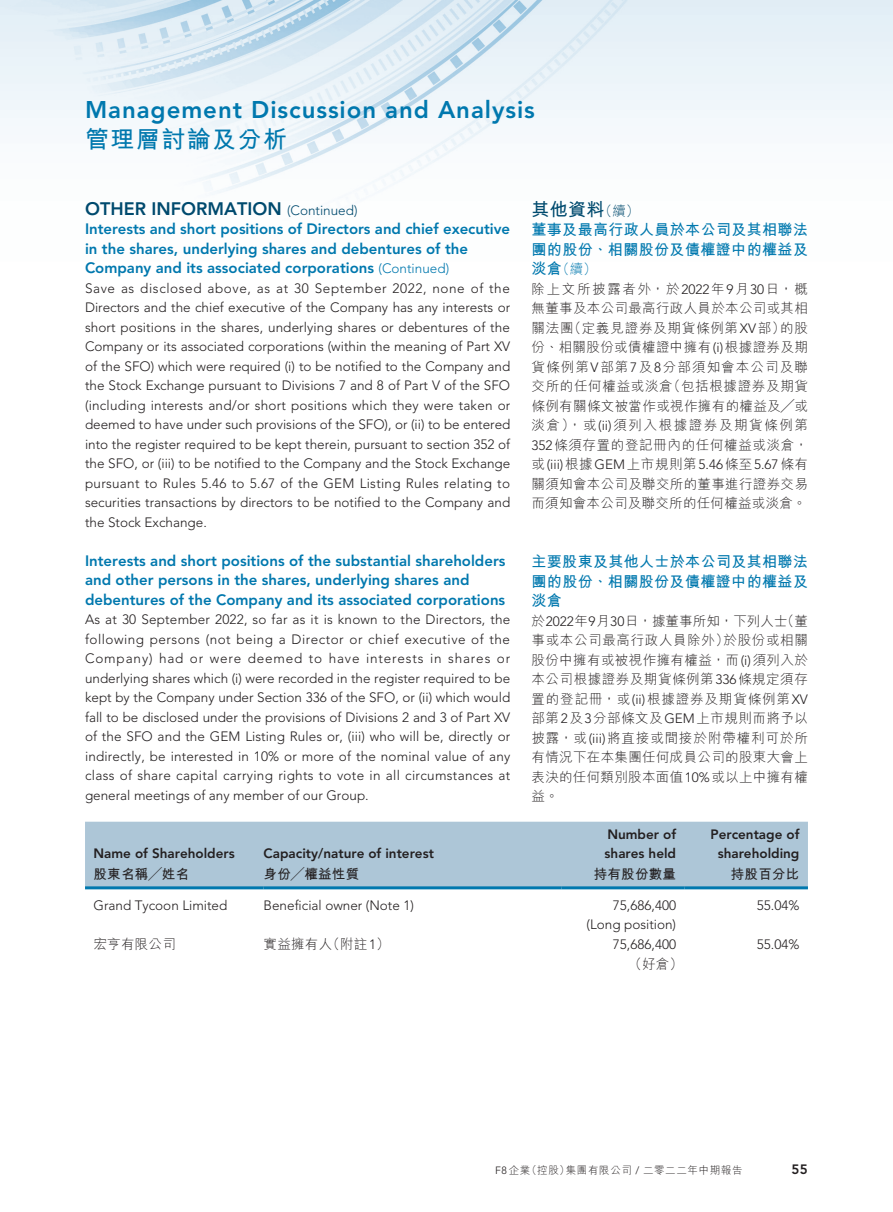
<style>
.page{position:relative;width:893px;height:1212px;background:#fff}
.page>*{position:absolute;margin:0;border:0;box-sizing:border-box;transform-origin:0 0}
.t1{font:800 24px "Avenir LT Std";letter-spacing:.04em;color:#0078ae}
.t2{font:700 24px "M Hei HK";letter-spacing:.06em;color:#0078ae}
._01_H1_E{font:800 18px "Avenir LT Std";color:#004a6e}
._001_H1_C{font:700 18px "M Hei HK";color:#004a6e}
._02_H2_E{font:800 15px/19.5px "Avenir LT Std";color:#0078ae}
._002_H2_C{font:700 15px/19.5px "M Hei HK";letter-spacing:.025em;color:#0078ae}
._00_txt_E{font:300 13.5px/19.5px "Avenir LT Std";color:#231f20;text-align:justify}
._000_txt_C{font:300 13.5px/19.5px "M Hei HK";letter-spacing:.025em;color:#231f20;text-align:justify}
._50_Table_txt{font:800 13.5px "Avenir LT Std";color:#231f20}
._50_Table_txt-2{font:300 13.5px "Avenir LT Std";color:#231f20}
._50_Table_txt-3{font:700 13.5px "M Hei HK";letter-spacing:.02em;color:#231f20}
._50_Table_txt-4{font:300 13.5px "M Hei HK";letter-spacing:.02em;color:#231f20}
._002_H2_C-2{font:300 13.5px "M Hei HK";color:#0078ae}
.t3{font:300 10.5px "M Hei HK";letter-spacing:.06em;color:#231f20}
.s1{font-weight:300;font-size:13.5px}
.s2{font-weight:700;font-size:15px}
.s3{font-family:"Avenir LT Std"}
</style>
<div class="page">
<img style="left:0;top:0;width:893px;height:890px">
<div style="left:85px;top:822px;width:723px;height:64px;background:#adc6d7"></div>
<hr style="left:85px;top:886px;width:179px;height:3px;background:#0078ae">
<hr style="left:264px;top:886px;width:297px;height:3px;background:#0078ae">
<hr style="left:561px;top:886px;width:124px;height:3px;background:#0078ae">
<hr style="left:685px;top:886px;width:123px;height:3px;background:#0078ae">
<h1 class="t1" style="left:85px;top:95px;width:451px">Management Discussion and Analysis</h1>
<h1 class="t2" style="left:85px;top:121px;width:204px">管理層討論及分析</h1>
<p class="_01_H1_E" style="left:85px;top:198px;width:274px">OTHER INFORMATION <span class="s1">(Continued)</span></p>
<p class="_02_H2_E" style="left:85px;top:219px;width:426px">Interests and short positions of Directors and chief executive in the shares, underlying shares and debentures of the<br>Company and its associated corporations <span class="s1">(Continued)</span></p>
<p class="_00_txt_E" style="left:85px;top:278px;width:427px">Save as disclosed above, as at 30 September 2022, none of the Directors and the chief executive of the Company has any interests or short positions in the shares, underlying shares or debentures of the Company or its associated corporations (within the meaning of Part XV of the SFO) which were required (i) to be notified to the Company and the Stock Exchange pursuant to Divisions 7 and 8 of Part V of the SFO (including interests and/or short positions which they were taken or deemed to have under such provisions of the SFO), or (ii) to be entered into the register required to be kept therein, pursuant to section 352 of the SFO, or (iii) to be notified to the Company and the Stock Exchange pursuant to Rules 5.46 to 5.67 of the GEM Listing Rules relating to securities transactions by directors to be notified to the Company and the Stock Exchange.</p>
<p class="_02_H2_E" style="left:85px;top:551px;width:422px">Interests and short positions of the substantial shareholders and other persons in the shares, underlying shares and debentures of the Company and its associated corporations</p>
<p class="_00_txt_E" style="left:85px;top:610px;width:427px">As at 30 September 2022, so far as it is known to the Directors, the following persons (not being a Director or chief executive of the Company) had or were deemed to have interests in shares or underlying shares which (i) were recorded in the register required to be kept by the Company under Section 336 of the SFO, or (ii) which would fall to be disclosed under the provisions of Divisions 2 and 3 of Part XV of the SFO and the GEM Listing Rules or, (iii) who will be, directly or indirectly, be interested in 10% or more of the nominal value of any class of share capital carrying rights to vote in all circumstances at general meetings of any member of our Group.</p>
<p class="_50_Table_txt" style="left:94px;top:846px;width:143px">Name of Shareholders</p>
<p class="_50_Table_txt" style="left:264px;top:846px;width:172px">Capacity/nature of interest</p>
<p class="_001_H1_C" style="left:531px;top:196px;width:109px">其他資料<span class="s1">（續）</span></p>
<p class="_002_H2_C" style="left:531px;top:219px;width:278px">董事及最高行政人員於本公司及其相聯法團的股份、相關股份及債權證中的權益及</p>
<p class="_002_H2_C-2" style="left:531px;top:263px;width:67px"><span class="s2">淡倉</span>（續）</p>
<p class="_000_txt_C" style="left:531px;top:279px;width:278px">除上文所披露者外，於<span class="s3">2022</span>年<span class="s3">9</span>月<span class="s3">30</span>日，概無董事及本公司最高行政人員於本公司或其相關法團（定義見證券及期貨條例第<span class="s3">XV</span>部）的股份、相關股份或債權證中擁有<span class="s3">(i)</span>根據證券及期貨條例第<span class="s3">V</span>部第<span class="s3">7</span>及<span class="s3">8</span>分部須知會本公司及聯交所的任何權益或淡倉（包括根據證券及期貨條例有關條文被當作或視作擁有的權益及╱或淡倉），或<span class="s3">(ii)</span>須列入根據證券及期貨條例第<span class="s3">352</span>條須存置的登記冊內的任何權益或淡倉，或<span class="s3">(iii)</span>根據<span class="s3">GEM</span>上市規則第<span class="s3">5.46</span>條至<span class="s3">5.67</span>條有關須知會本公司及聯交所的董事進行證券交易而須知會本公司及聯交所的任何權益或淡倉。</p>
<p class="_002_H2_C" style="left:531px;top:550px;width:278px;text-align:justify">主要股東及其他人士於本公司及其相聯法團的股份、相關股份及債權證中的權益及淡倉</p>
<p class="_000_txt_C" style="left:531px;top:611px;width:278px">於<span class="s3">2022</span>年<span class="s3">9</span>月<span class="s3">30</span>日，據董事所知，下列人士（董事或本公司最高行政人員除外）於股份或相關股份中擁有或被視作擁有權益，而<span class="s3">(i)</span>須列入於本公司根據證券及期貨條例第<span class="s3">336</span>條規定須存置的登記冊，或<span class="s3">(ii)</span>根據證券及期貨條例第<span class="s3">XV</span>部第<span class="s3">2</span>及<span class="s3">3</span>分部條文及<span class="s3">GEM</span>上市規則而將予以披露，或<span class="s3">(iii)</span>將直接或間接於附帶權利可於所有情況下在本集團任何成員公司的股東大會上表決的任何類別股本面值<span class="s3">10%</span>或以上中擁有權益。</p>
<p class="_50_Table_txt" style="left:607px;top:826px;width:70px">Number of</p>
<p class="_50_Table_txt" style="left:605px;top:846px;width:73px">shares held</p>
<p class="_50_Table_txt" style="left:710px;top:826px;width:90px">Percentage of</p>
<p class="_50_Table_txt" style="left:718px;top:846px;width:83px">shareholding</p>
<p class="_50_Table_txt-3" style="left:94px;top:864px;width:97px">股東名稱╱姓名</p>
<p class="_50_Table_txt-3" style="left:264px;top:864px;width:97px">身份╱權益性質</p>
<p class="_50_Table_txt-3" style="left:594px;top:864px;width:84px">持有股份數量</p>
<p class="_50_Table_txt-3" style="left:731px;top:864px;width:70px">持股百分比</p>
<p class="_50_Table_txt-2" style="left:94px;top:897px;width:135px">Grand Tycoon Limited</p>
<p class="_50_Table_txt-2" style="left:264px;top:897px;width:152px">Beneficial owner (Note 1)</p>
<p class="_50_Table_txt-2" style="left:613px;top:897px;width:65px">75,686,400</p>
<p class="_50_Table_txt-2" style="left:586px;top:916px;width:91px">(Long position)</p>
<p class="_50_Table_txt-2" style="left:757px;top:897px;width:44px">55.04%</p>
<p class="_50_Table_txt-4" style="left:94px;top:937px;width:84px">宏亨有限公司</p>
<p class="_50_Table_txt-4" style="left:264px;top:937px;width:127px">實益擁有人（附註<span class="s3">1</span>）</p>
<p class="_50_Table_txt-2" style="left:613px;top:936px;width:65px">75,686,400</p>
<p class="_50_Table_txt-4" style="left:629px;top:957px;width:56px">（好倉）</p>
<p class="_50_Table_txt-2" style="left:757px;top:936px;width:44px">55.04%</p>
<p class="t3" style="left:495px;top:1164px;width:249px"><span class="s3">F8</span>企業（控股）集團有限公司 <span class="s3">/</span> 二零二二年中期報告</p>
<p class="_50_Table_txt" style="left:791px;top:1161px;width:18px">55</p>
</div>
